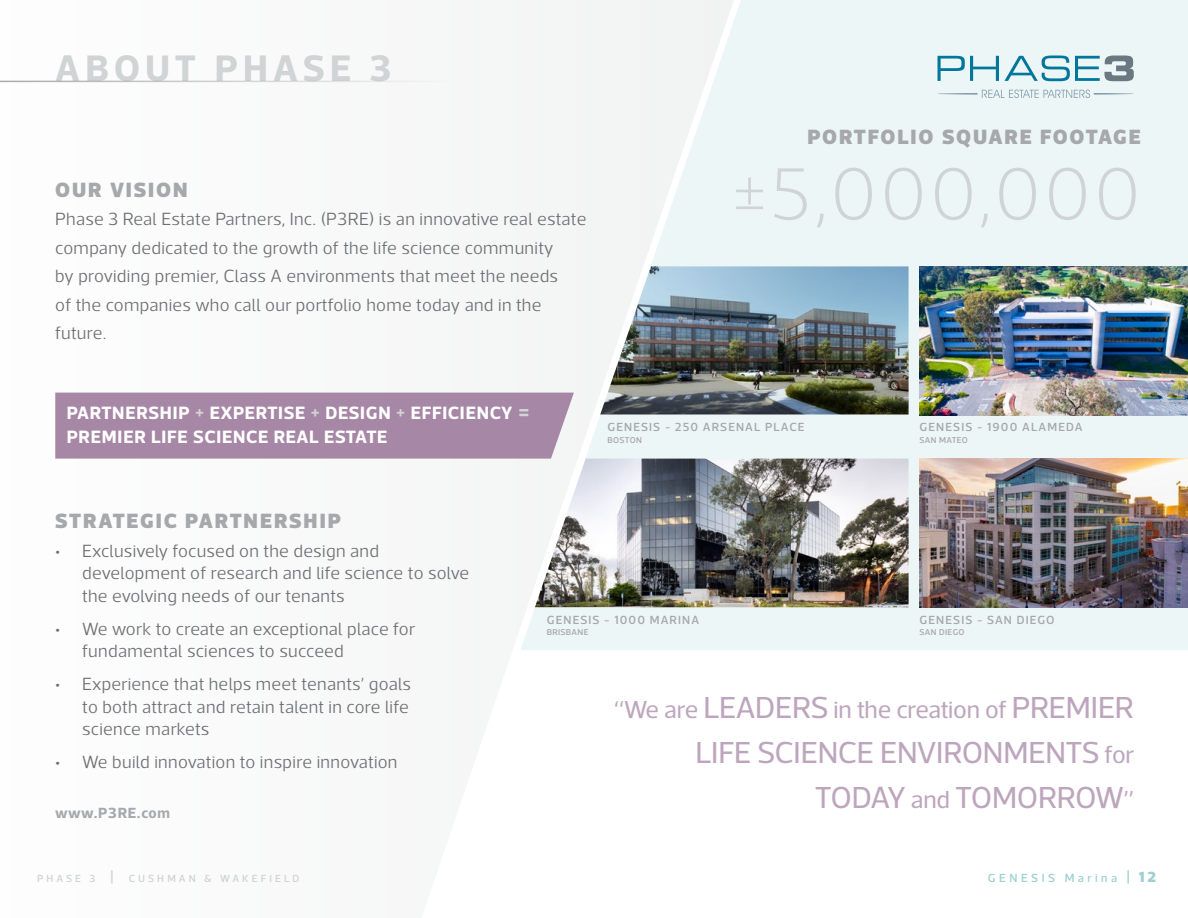
<style>
.page{position:relative;width:1188px;height:918px;background:#fff}
.page>*{position:absolute;margin:0;border:0;box-sizing:border-box;transform-origin:0 0}
.t1{font:200 75px "Acto";letter-spacing:.035em;color:#d1d4d4}
.t2{font:700 37.5px "Acto";letter-spacing:.13em;color:#d1d4d4}
.t3{font:30.9px/45px "Acto";letter-spacing:-.01em;color:#bda6bd;text-align:right}
.t4{font:25.05px "Acto";letter-spacing:-.01em;color:#bda6bd}
.t5{font:900 21px "Acto";letter-spacing:.085em;color:#a6a8ab}
.t6{font:700 18.15px/24.8px "Acto";letter-spacing:.04em;color:#fff}
.t7{font:300 18px/22.5px "Acto";letter-spacing:.015em;color:#6e6f72}
.t8{font:700 15px "Acto";letter-spacing:.04em;color:#a6a8ab}
.t9{font:500 12px "Acto";letter-spacing:.09em;color:#a6a8ab}
.t10{font:500 12px "Acto";letter-spacing:.29em;color:#9ed1d1}
.t11{font:500 10.5px "Acto";letter-spacing:.29em;color:#d1d4d4}
.t12{font:500 8.7px "Acto";letter-spacing:.04em;color:#a6a8ab}
.s1{color:#d1d4d4}
.s2{font-family:"Gotham";color:#d1d4d4}
.s3{font-size:30.9px}
.s4{font-size:25.05px}
.s5{font-weight:700;font-size:15px}
.s6{font-weight:900;font-size:15px}
</style>
<div class="page">
<div style="left:373px;top:0;width:815px;height:649px;background:#ecf6f6"></div>
<svg style="left:0;top:0;width:745px;height:650px"></svg>
<hr style="left:0;top:81px;width:454px;height:1px;background:#a6a8ab">
<svg style="left:938px;top:90px;width:196px;height:8px"></svg>
<svg style="left:938px;top:55px;width:196px;height:26px"></svg>
<div style="left:55px;top:393px;width:519px;height:66px;background:#a687a6"></div>
<img style="left:535px;top:459px;width:374px;height:148px">
<img style="left:600px;top:266px;width:309px;height:148px">
<img style="left:920px;top:459px;width:268px;height:148px">
<img style="left:920px;top:266px;width:268px;height:149px">
<h2 class="t2" style="left:55px;top:45px;width:338px">ABOUT PHASE 3</h2>
<p class="t5" style="left:55px;top:177px;width:134px">OUR VISION</p>
<p class="t7" style="left:55px;top:205px;width:533px;line-height:28.5px">Phase 3 Real Estate Partners, Inc. (P3RE) is an innovative real estate company dedicated to the growth of the life science community<br>by providing premier, Class A environments that meet the needs<br>of the companies who call our portfolio home today and in the future.</p>
<p class="t5" style="left:807px;top:124px;width:335px">PORTFOLIO SQUARE FOOTAGE</p>
<h1 class="t1" style="left:731px;top:152px;width:412px">±5,000,000</h1>
<p class="t6" style="left:67px;top:400px;width:464px">PARTNERSHIP <span class="s1">+</span> EXPERTISE <span class="s1">+</span> DESIGN <span class="s1">+</span> EFFICIENCY <span class="s2">=<br></span>PREMIER LIFE SCIENCE REAL ESTATE</p>
<p class="t9" style="left:608px;top:420px;width:199px">GENESIS - 250 ARSENAL PLACE</p>
<p class="t12" style="left:608px;top:435px;width:36px">BOSTON</p>
<p class="t9" style="left:920px;top:420px;width:164px">GENESIS - 1900 ALAMEDA</p>
<p class="t12" style="left:920px;top:435px;width:50px">SAN MATEO</p>
<p class="t5" style="left:55px;top:508px;width:287px">STRATEGIC PARTNERSHIP</p>
<p class="t7" style="left:82px;top:539px;width:389px;text-indent:-27px">• Exclusively focused on the design and development of research and life science to solve the evolving needs of our tenants</p>
<p class="t7" style="left:82px;top:617px;width:334px;text-indent:-27px">• We work to create an exceptional place for fundamental sciences to succeed</p>
<p class="t7" style="left:82px;top:673px;width:330px;text-indent:-27px">• Experience that helps meet tenants’ goals to both attract and retain talent in core life science markets</p>
<p class="t7" style="left:55px;top:751px;width:344px">• We build innovation to inspire innovation</p>
<p class="t8" style="left:55px;top:803px;width:116px">www.P3RE.com</p>
<p class="t9" style="left:547px;top:612px;width:154px">GENESIS - 1000 MARINA</p>
<p class="t12" style="left:547px;top:627px;width:43px">BRISBANE</p>
<p class="t9" style="left:920px;top:612px;width:137px">GENESIS - SAN DIEGO</p>
<p class="t12" style="left:920px;top:627px;width:47px">SAN DIEGO</p>
<h3 class="t4" style="left:614px;top:695px;width:521px">“We are <span class="s3">LEADERS</span> in the creation of <span class="s3">PREMIER</span></h3>
<h3 class="t3" style="left:695px;top:730px;width:440px">LIFE SCIENCE ENVIRONMENTS <span class="s4">for<br></span>TODAY <span class="s4">and</span> TOMORROW<span class="s4">”</span></h3>
<p class="t11" style="left:37px;top:872px;width:264px">PHASE 3 <span class="s5">|</span> CUSHMAN &amp; WAKEFIELD</p>
<p class="t10" style="left:988px;top:870px;width:169px">GENESIS Marina <span class="s5">|</span> <span class="s6">12</span></p>
</div>
